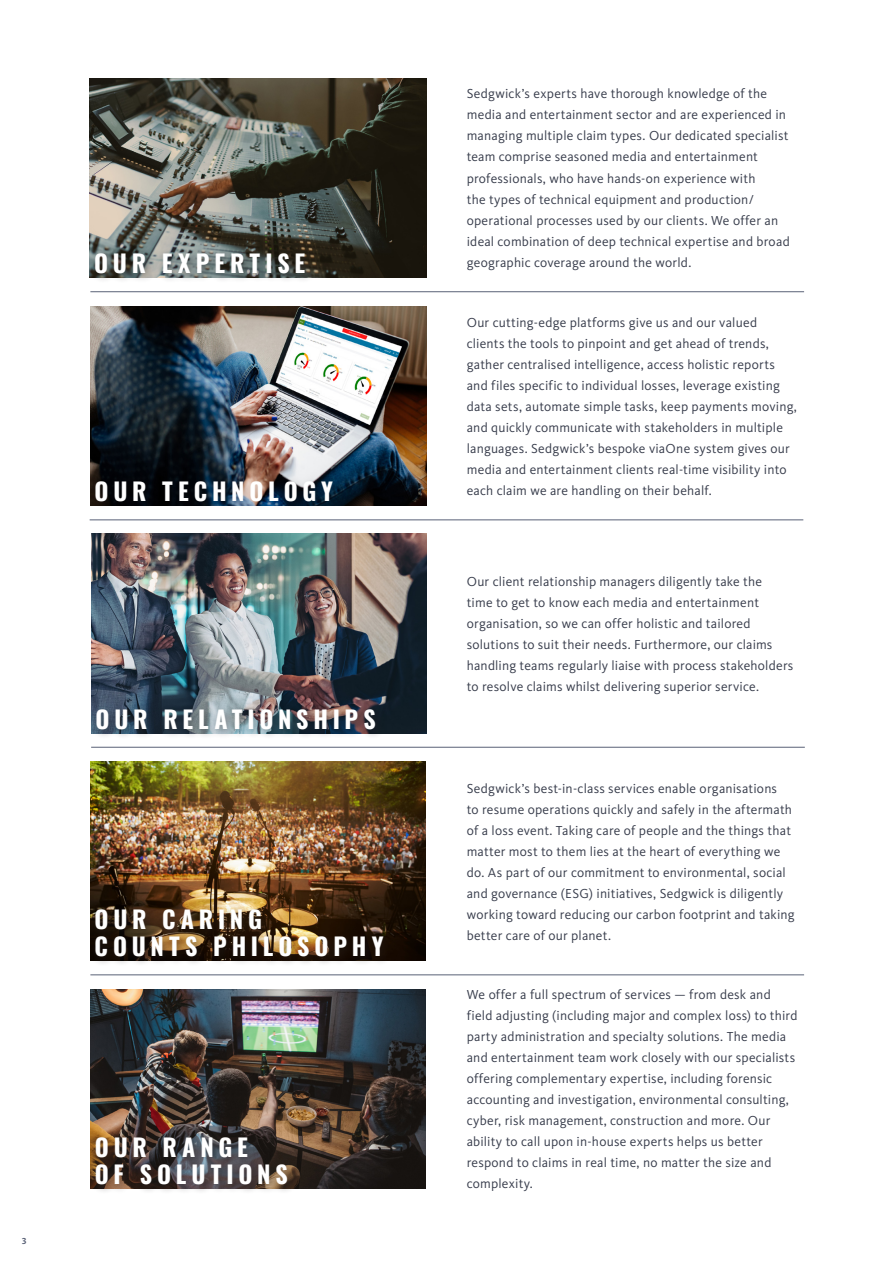
<style>
.page{position:relative;width:893px;height:1263px;background:#fff}
.page>*{position:absolute;margin:0;border:0;box-sizing:border-box;transform-origin:0 0}
.t1{font:700 24px/27px "Oswald";letter-spacing:.2em;color:#fff}
.Body{font:13.5px/21px "Kievit OT";letter-spacing:.015em;color:#373c4b}
.t2{font:700 9px "Kievit OT";color:#596176}
</style>
<div class="page">
<img style="left:90px;top:306px;width:336px;height:199px">
<img style="left:91px;top:534px;width:335px;height:199px">
<img style="left:90px;top:761px;width:335px;height:200px">
<img style="left:90px;top:989px;width:335px;height:199px">
<div style="left:90px;top:476px;width:253px;height:36px;background:#231f20;opacity:.12"></div>
<div style="left:91px;top:703px;width:294px;height:36px;background:#231f20;opacity:.5"></div>
<div style="left:90px;top:904px;width:303px;height:63px;background:#231f20;opacity:.5"></div>
<div style="left:90px;top:1132px;width:207px;height:62px;background:#231f20;opacity:.5"></div>
<hr style="left:90px;top:291px;width:714px;height:1px;background:#596176">
<hr style="left:90px;top:520px;width:713px;height:1px;background:#596176">
<hr style="left:91px;top:747px;width:714px;height:1px;background:#596176">
<hr style="left:90px;top:974px;width:714px;height:1px;background:#596176">
<img style="left:90px;top:78px;width:336px;height:199px">
<div style="left:90px;top:248px;width:225px;height:35px;background:#231f20;opacity:.5"></div>
<p class="t2" style="left:22px;top:1235px;width:7px">3</p>
<p class="Body" style="left:467px;top:83px;width:324px">Sedgwick’s experts have thorough knowledge of the media and entertainment sector and are experienced in managing multiple claim types. Our dedicated specialist team comprise seasoned media and entertainment professionals, who have hands-on experience with<br>the types of technical equipment and production/ operational processes used by our clients. We offer an ideal combination of deep technical expertise and broad</p>
<h5 class="t1" style="left:94px;top:251px;width:213px">OUR EXPERTISE</h5>
<p class="Body" style="left:467px;top:252px;width:226px">geographic coverage around the world.</p>
<p class="Body" style="left:467px;top:312px;width:332px">Our cutting-edge platforms give us and our valued clients the tools to pinpoint and get ahead of trends, gather centralised intelligence, access holistic reports and files specific to individual losses, leverage existing data sets, automate simple tasks, keep payments moving, and quickly communicate with stakeholders in multiple languages. Sedgwick’s bespoke viaOne system gives our media and entertainment clients real-time visibility into</p>
<h5 class="t1" style="left:95px;top:479px;width:240px">OUR TECHNOLOGY</h5>
<p class="Body" style="left:467px;top:480px;width:246px">each claim we are handling on their behalf.</p>
<h5 class="t1" style="left:96px;top:707px;width:282px">OUR RELATIONSHIPS</h5>
<h5 class="t1" style="left:95px;top:907px;width:290px">OUR CARING<br>COUNTS PHILOSOPHY</h5>
<h5 class="t1" style="left:95px;top:1135px;width:194px">OUR RANGE<br>OF SOLUTIONS</h5>
<p class="Body" style="left:467px;top:570px;width:328px">Our client relationship managers diligently take the<br>time to get to know each media and entertainment organisation, so we can offer holistic and tailored solutions to suit their needs. Furthermore, our claims handling teams regularly liaise with process stakeholders to resolve claims whilst delivering superior service.</p>
<p class="Body" style="left:467px;top:777px;width:330px">Sedgwick’s best-in-class services enable organisations<br>to resume operations quickly and safely in the aftermath of a loss event. Taking care of people and the things that matter most to them lies at the heart of everything we do. As part of our commitment to environmental, social and governance (ESG) initiatives, Sedgwick is diligently working toward reducing our carbon footprint and taking better care of our planet.</p>
<p class="Body" style="left:467px;top:984px;width:332px">We offer a full spectrum of services — from desk and field adjusting (including major and complex loss) to third party administration and specialty solutions. The media and entertainment team work closely with our specialists offering complementary expertise, including forensic accounting and investigation, environmental consulting, cyber, risk management, construction and more. Our ability to call upon in-house experts helps us better respond to claims in real time, no matter the size and complexity.</p>
</div>
